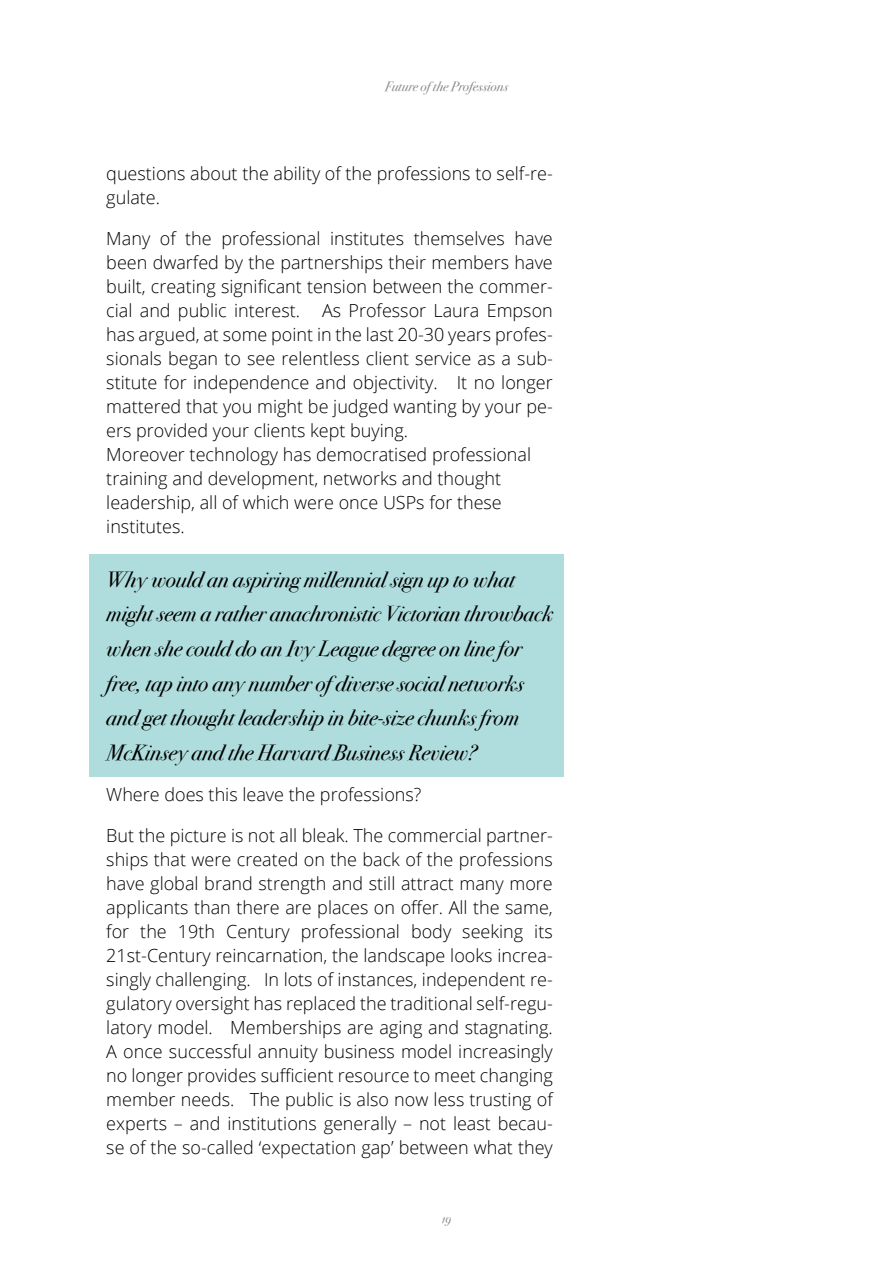
<style>
.page{position:relative;width:893px;height:1263px;background:#fff}
.page>*{position:absolute;margin:0;border:0;box-sizing:border-box;transform-origin:0 0}
.t1{font:italic 21.9px/34.7px "Bodoni Svty Two OSITCTT";color:#000}
.t2{font:300 18px/24px "Open Sans";color:#000}
.t3{font:italic 13.5px "Bodoni Svty Two OSITCTT";color:#8b8b89}
</style>
<div class="page">
<div style="left:89px;top:554px;width:474px;height:222px;background:#afdcdc"></div>
<p class="t3" style="left:385px;top:79px;width:125px">Future of the Professions</p>
<p class="t2" style="left:106px;top:161px;width:448px">questions about the ability of the professions to self-re&shy;gulate.</p>
<p class="t2" style="left:106px;top:226px;width:448px">Many of the professional institutes themselves have been dwarfed by the partnerships their members have built, creating significant tension between the commer&shy;cial and public interest. As Professor Laura Empson has argued, at some point in the last 20-30 years profes&shy;sionals began to see relentless client service as a sub&shy;stitute for independence and objectivity. It no longer mattered that you might be judged wanting by your pe&shy;ers provided your clients kept buying.<br>Moreover technology has democratised professional training and development, networks and thought leadership, all of which were once USPs for these institutes.</p>
<p class="t1" style="left:106px;top:562px;width:448px">Why would an aspiring millennial sign up to what might seem a rather anachronistic Victorian throwback when she could do an Ivy League degree on line for free, tap into any number of diverse social networks and get thought leadership in bite-size chunks from McKinsey and the Harvard Business Review?</p>
<p class="t2" style="left:106px;top:782px;width:317px">Where does this leave the professions?</p>
<p class="t2" style="left:106px;top:823px;width:448px;text-align:justify">But the picture is not all bleak. The commercial partner&shy;ships that were created on the back of the professions have global brand strength and still attract many more applicants than there are places on offer. All the same, for the 19th Century professional body seeking its 21st-Century reincarnation, the landscape looks increa&shy;singly challenging. In lots of instances, independent re&shy;gulatory oversight has replaced the traditional self-regu&shy;latory model. Memberships are aging and stagnating.<br>A once successful annuity business model increasingly no longer provides sufficient resource to meet changing member needs. The public is also now less trusting of experts – and institutions generally – not least becau&shy;se of the so-called ‘expectation gap’ between what they</p>
<p class="t3" style="left:442px;top:1210px;width:11px">19</p>
</div>
